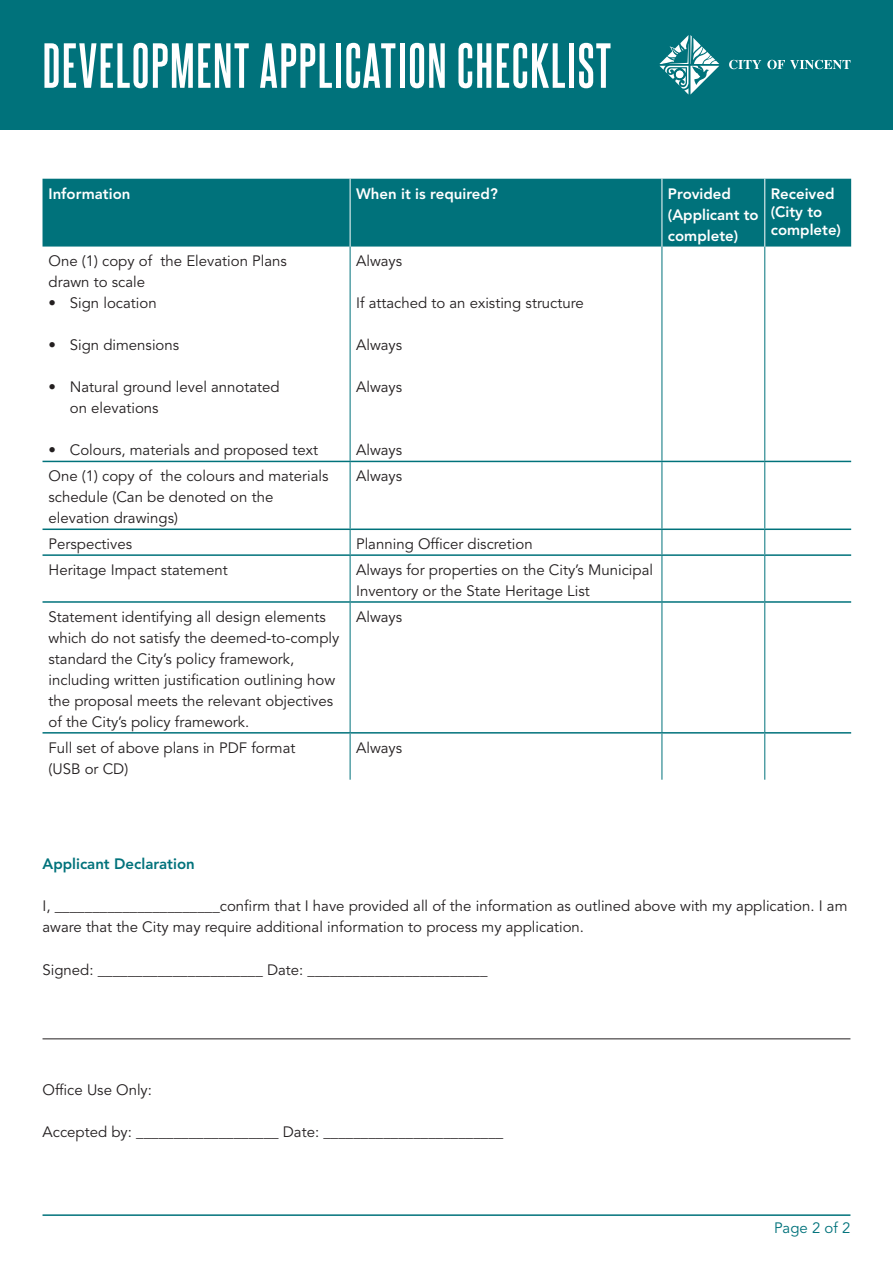
<style>
.page{position:relative;width:893px;height:1263px;background:#fff}
.page>*{position:absolute;margin:0;border:0;box-sizing:border-box;transform-origin:0 0}
.t1{font:700 54px "Steelfish Rg";letter-spacing:.03em;color:#fff}
.Body_copy{font:15px/21px "Avenir LT Std";color:#231f20}
.Body_copy-2{font:800 15px/21px "Avenir LT Std";color:#fff}
.Body_copy-3{font:800 15px "Avenir LT Std";color:#00727b}
.t2{font:15px "Avenir LT Std";color:#00727b}
</style>
<div class="page">
<div style="left:43px;top:179px;width:808px;height:68px;background:#00727b"></div>
<hr style="left:350px;top:247px;width:1px;height:214px;background:#00727b">
<hr style="left:662px;top:247px;width:1px;height:214px;background:#00727b">
<hr style="left:764px;top:247px;width:1px;height:214px;background:#00727b">
<hr style="left:350px;top:462px;width:1px;height:66px;background:#00727b">
<hr style="left:662px;top:462px;width:1px;height:66px;background:#00727b">
<hr style="left:764px;top:462px;width:1px;height:66px;background:#00727b">
<svg style="left:350px;top:530px;width:1px;height:24px"></svg>
<svg style="left:662px;top:530px;width:1px;height:24px"></svg>
<svg style="left:764px;top:530px;width:1px;height:24px"></svg>
<hr style="left:350px;top:556px;width:1px;height:45px;background:#00727b">
<hr style="left:662px;top:556px;width:1px;height:45px;background:#00727b">
<hr style="left:764px;top:556px;width:1px;height:45px;background:#00727b">
<hr style="left:350px;top:603px;width:1px;height:129px;background:#00727b">
<hr style="left:662px;top:603px;width:1px;height:129px;background:#00727b">
<hr style="left:764px;top:603px;width:1px;height:129px;background:#00727b">
<hr style="left:350px;top:733px;width:1px;height:47px;background:#00727b">
<hr style="left:662px;top:733px;width:1px;height:47px;background:#00727b">
<hr style="left:764px;top:733px;width:1px;height:47px;background:#00727b">
<hr style="left:350px;top:179px;width:1px;height:68px;background:#fff">
<hr style="left:662px;top:179px;width:1px;height:68px;background:#fff">
<hr style="left:764px;top:179px;width:1px;height:68px;background:#fff">
<hr style="left:43px;top:601px;width:307px;height:2px;background:#00727b">
<hr style="left:350px;top:601px;width:312px;height:2px;background:#00727b">
<hr style="left:662px;top:601px;width:103px;height:2px;background:#00727b">
<hr style="left:765px;top:601px;width:86px;height:2px;background:#00727b">
<hr style="left:43px;top:732px;width:307px;height:1px;background:#00727b">
<hr style="left:350px;top:732px;width:312px;height:1px;background:#00727b">
<hr style="left:662px;top:732px;width:103px;height:1px;background:#00727b">
<hr style="left:765px;top:732px;width:86px;height:1px;background:#00727b">
<hr style="left:43px;top:461px;width:307px;height:1px;background:#00727b">
<hr style="left:350px;top:461px;width:312px;height:1px;background:#00727b">
<hr style="left:662px;top:461px;width:103px;height:1px;background:#00727b">
<hr style="left:765px;top:461px;width:86px;height:1px;background:#00727b">
<hr style="left:43px;top:528px;width:307px;height:2px;background:#00727b">
<hr style="left:350px;top:528px;width:312px;height:2px;background:#00727b">
<hr style="left:662px;top:528px;width:103px;height:2px;background:#00727b">
<hr style="left:765px;top:528px;width:86px;height:2px;background:#00727b">
<hr style="left:43px;top:554px;width:307px;height:2px;background:#00727b">
<hr style="left:350px;top:554px;width:312px;height:2px;background:#00727b">
<hr style="left:662px;top:554px;width:103px;height:2px;background:#00727b">
<hr style="left:765px;top:554px;width:86px;height:2px;background:#00727b">
<hr style="left:43px;top:1038px;width:807px;height:1px;background:#231f20">
<hr style="left:43px;top:1214px;width:807px;height:2px;background:#00727b">
<div style="left:0;top:0;width:893px;height:130px;background:#00727b"></div>
<svg style="left:729px;top:60px;width:32px;height:9px"></svg>
<svg style="left:767px;top:60px;width:83px;height:9px"></svg>
<svg style="left:659px;top:35px;width:60px;height:60px"></svg>
<p class="t1" style="left:43px;top:33px;width:570px">DEVELOPMENT APPLICATION CHECKLIST</p>
<p class="Body_copy-2" style="left:49px;top:183px;width:83px">Information</p>
<p class="Body_copy-2" style="left:356px;top:183px;width:143px">When it is required?</p>
<p class="Body_copy-2" style="left:668px;top:183px;width:92px">Provided (Applicant to complete)</p>
<p class="Body_copy-2" style="left:771px;top:184px;width:72px;line-height:18px">Received (City to complete)</p>
<p class="Body_copy" style="left:49px;top:251px;width:240px">One (1) copy of the Elevation Plans drawn to scale</p>
<p class="Body_copy" style="left:49px;top:293px;width:110px">• Sign location</p>
<p class="Body_copy" style="left:49px;top:335px;width:132px">• Sign dimensions</p>
<p class="Body_copy" style="left:70px;top:377px;width:211px;text-indent:-21px">• Natural ground level annotated on elevations</p>
<p class="Body_copy" style="left:49px;top:440px;width:271px">• Colours, materials and proposed text</p>
<p class="Body_copy" style="left:356px;top:251px;width:48px">Always</p>
<p class="Body_copy" style="left:356px;top:293px;width:229px">If attached to an existing structure</p>
<p class="Body_copy" style="left:356px;top:335px;width:48px">Always</p>
<p class="Body_copy" style="left:356px;top:377px;width:48px">Always</p>
<p class="Body_copy" style="left:356px;top:440px;width:48px">Always</p>
<p class="Body_copy" style="left:49px;top:466px;width:282px">One (1) copy of the colours and materials schedule (Can be denoted on the elevation drawings)</p>
<p class="Body_copy" style="left:356px;top:466px;width:48px">Always</p>
<p class="Body_copy" style="left:49px;top:534px;width:85px">Perspectives</p>
<p class="Body_copy" style="left:356px;top:534px;width:178px">Planning Officer discretion</p>
<p class="Body_copy" style="left:49px;top:560px;width:181px">Heritage Impact statement</p>
<p class="Body_copy" style="left:356px;top:560px;width:298px">Always for properties on the City’s Municipal<br>Inventory or the State Heritage List</p>
<p class="Body_copy" style="left:49px;top:607px;width:292px">Statement identifying all design elements which do not satisfy the deemed-to-comply standard the City’s policy framework, including written justification outlining how the proposal meets the relevant objectives of the City’s policy framework.</p>
<p class="Body_copy" style="left:356px;top:607px;width:48px">Always</p>
<p class="Body_copy" style="left:49px;top:737px;width:248px">Full set of above plans in PDF format (USB or CD)</p>
<p class="Body_copy" style="left:356px;top:737px;width:48px">Always</p>
<p class="Body_copy-3" style="left:43px;top:855px;width:154px">Applicant Declaration</p>
<p class="Body_copy" style="left:43px;top:896px;width:806px">I, ______________________confirm that I have provided all of the information as outlined above with my application. I am aware that the City may require additional information to process my application.</p>
<p class="Body_copy" style="left:43px;top:959px;width:447px">Signed: ______________________ Date: ________________________</p>
<p class="Body_copy" style="left:43px;top:1079px;width:111px">Office Use Only:</p>
<p class="Body_copy" style="left:43px;top:1121px;width:462px">Accepted by: ___________________ Date: ________________________</p>
<p class="t2" style="left:774px;top:1219px;width:78px">Page 2 of 2</p>
</div>
